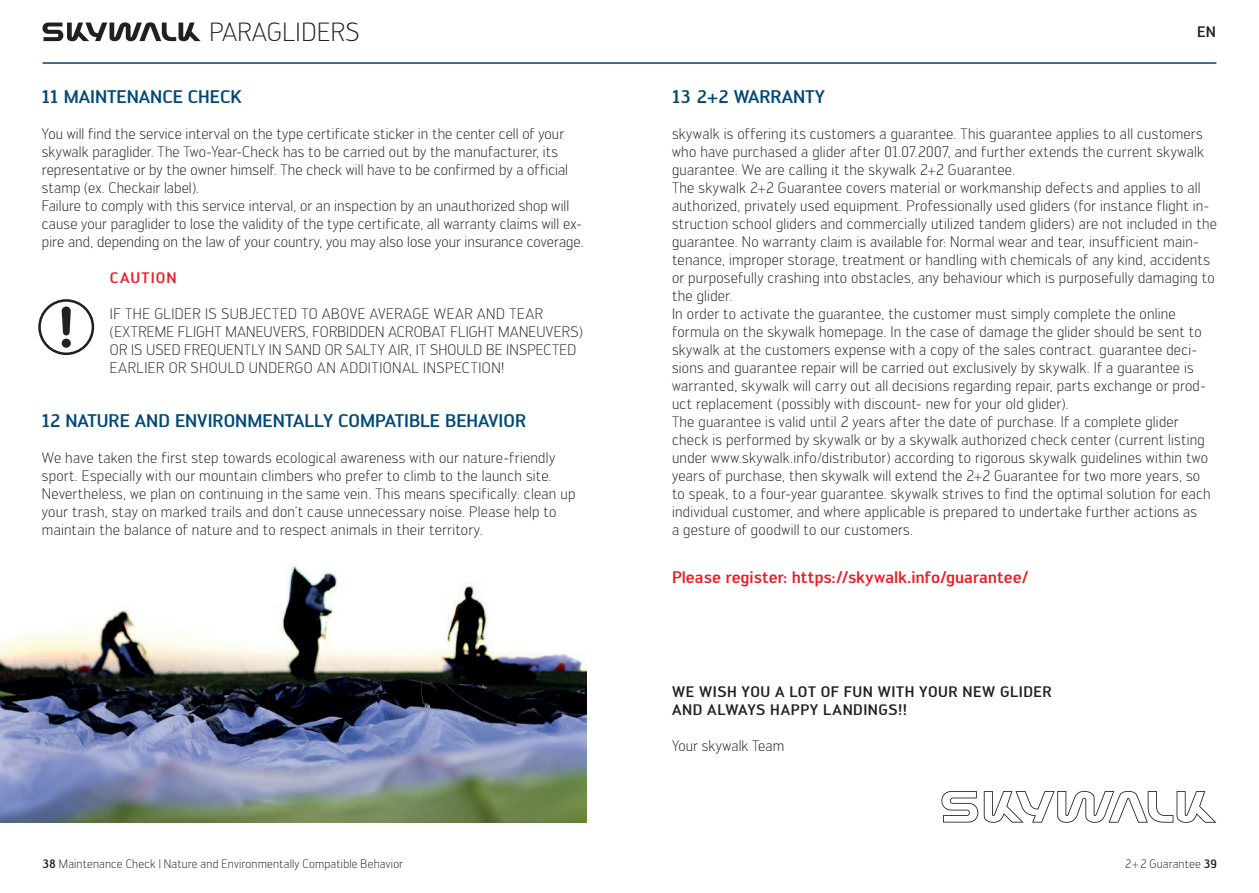
<style>
.page{position:relative;width:1259px;height:893px;background:#fff}
.page>*{position:absolute;margin:0;border:0;box-sizing:border-box;transform-origin:0 0}
.t1{font:300 25.8px "Engel";letter-spacing:.02em;color:#231f20}
.t2{font:500 18px "Engel";color:#004876}
.t3{font:500 16.5px "Engel";letter-spacing:-.01em;color:#eb1c22}
.t4{font:300 15px/18px "Engel";letter-spacing:.015em;color:#231f20}
.t5{font:500 15px/18px "Engel";letter-spacing:.03em;color:#231f20}
.t6{font:500 15px "Engel";letter-spacing:.075em;color:#eb1c22}
.t7{font:300 12px "Engel";letter-spacing:.015em;color:#231f20}
.s1{font-weight:500}
</style>
<div class="page">
<svg style="left:43px;top:22px;width:158px;height:19px"></svg>
<hr style="left:43px;top:62px;width:586px;height:2px;background:#004977">
<hr style="left:629px;top:62px;width:587px;height:2px;background:#004977">
<svg style="left:61px;top:306px;width:10px;height:29px"></svg>
<div style="left:62px;top:339px;width:9px;height:9px;background:#231f20;border-radius:50%"></div>
<div style="left:38px;top:299px;width:56px;height:56px;border:3px solid #231f20;border-radius:50%"></div>
<svg style="left:941px;top:791px;width:275px;height:32px"></svg>
<img style="left:0;top:565px;width:587px;height:258px">
<h1 class="t1" style="left:210px;top:17px;width:151px">PARAGLIDERS</h1>
<p class="t2" style="left:42px;top:86px;width:201px">11 MAINTENANCE CHECK</p>
<p class="t4" style="left:42px;top:125px;width:543px">You will find the service interval on the type certificate sticker in the center cell of your skywalk paraglider. The Two-Year-Check has to be carried out by the manufacturer, its representative or by the owner himself. The check will have to be confirmed by a official stamp (ex. Checkair label).<br>Failure to comply with this service interval, or an inspection by an unauthorized shop will cause your paraglider to lose the validity of the type certificate, all warranty claims will ex&shy;pire and, depending on the law of your country, you may also lose your insurance coverage.</p>
<p class="t6" style="left:110px;top:269px;width:68px">CAUTION</p>
<p class="t4" style="left:110px;top:305px;width:474px">IF THE GLIDER IS SUBJECTED TO ABOVE AVERAGE WEAR AND TEAR (EXTREME FLIGHT MANEUVERS, FORBIDDEN ACROBAT FLIGHT MANEUVERS)<br>OR IS USED FREQUENTLY IN SAND OR SALTY AIR, IT SHOULD BE INSPECTED EARLIER OR SHOULD UNDERGO AN ADDITIONAL INSPECTION!</p>
<p class="t2" style="left:42px;top:410px;width:486px">12 NATURE AND ENVIRONMENTALLY COMPATIBLE BEHAVIOR</p>
<p class="t4" style="left:42px;top:449px;width:535px">We have taken the first step towards ecological awareness with our nature-friendly sport. Especially with our mountain climbers who prefer to climb to the launch site.<br>Nevertheless, we plan on continuing in the same vein. This means specifically: clean up your trash, stay on marked trails and don’t cause unnecessary noise. Please help to maintain the balance of nature and to respect animals in their territory.</p>
<p class="t5" style="left:1197px;top:23px;width:20px">EN</p>
<p class="t2" style="left:672px;top:86px;width:154px">13 2+2 WARRANTY</p>
<p class="t4" style="left:672px;top:125px;width:546px">skywalk is offering its customers a guarantee. This guarantee applies to all customers who have purchased a glider after 01.07.2007, and further extends the current skywalk guarantee. We are calling it the skywalk 2+2 Guarantee.<br>The skywalk 2+2 Guarantee covers material or workmanship defects and applies to all authorized, privately used equipment. Professionally used gliders (for instance flight in&shy;struction school gliders and commercially utilized tandem gliders) are not included in the guarantee. No warranty claim is available for: Normal wear and tear, insufficient main&shy;tenance, improper storage, treatment or handling with chemicals of any kind, accidents or purposefully crashing into obstacles, any behaviour which is purposefully damaging to the glider.<br>In order to activate the guarantee, the customer must simply complete the online formula on the skywalk homepage. In the case of damage the glider should be sent to skywalk at the customers expense with a copy of the sales contract. guarantee deci&shy;sions and guarantee repair will be carried out exclusively by skywalk. If a guarantee is warranted, skywalk will carry out all decisions regarding repair, parts exchange or prod&shy;uct replacement (possibly with discount- new for your old glider).<br>The guarantee is valid until 2 years after the date of purchase. If a complete glider check is performed by skywalk or by a skywalk authorized check center (current listing under www.skywalk.info/distributor) according to rigorous skywalk guidelines within two years of purchase, then skywalk will extend the 2+2 Guarantee for two more years, so<br>to speak, to a four-year guarantee. skywalk strives to find the optimal solution for each individual customer, and where applicable is prepared to undertake further actions as<br>a gesture of goodwill to our customers.</p>
<p class="t3" style="left:672px;top:568px;width:358px">Please register: https://skywalk.info/guarantee/</p>
<p class="t5" style="left:672px;top:683px;width:381px">WE WISH YOU A LOT OF FUN WITH YOUR NEW GLIDER<br>AND ALWAYS HAPPY LANDINGS!!</p>
<p class="t4" style="left:672px;top:737px;width:114px">Your skywalk Team</p>
<p class="t7" style="left:43px;top:856px;width:362px"><span class="s1">38</span> Maintenance Check | Nature and Environmentally Compatible Behavior</p>
<p class="t7" style="left:1125px;top:856px;width:93px">2+2 Guarantee <span class="s1">39</span></p>
</div>
